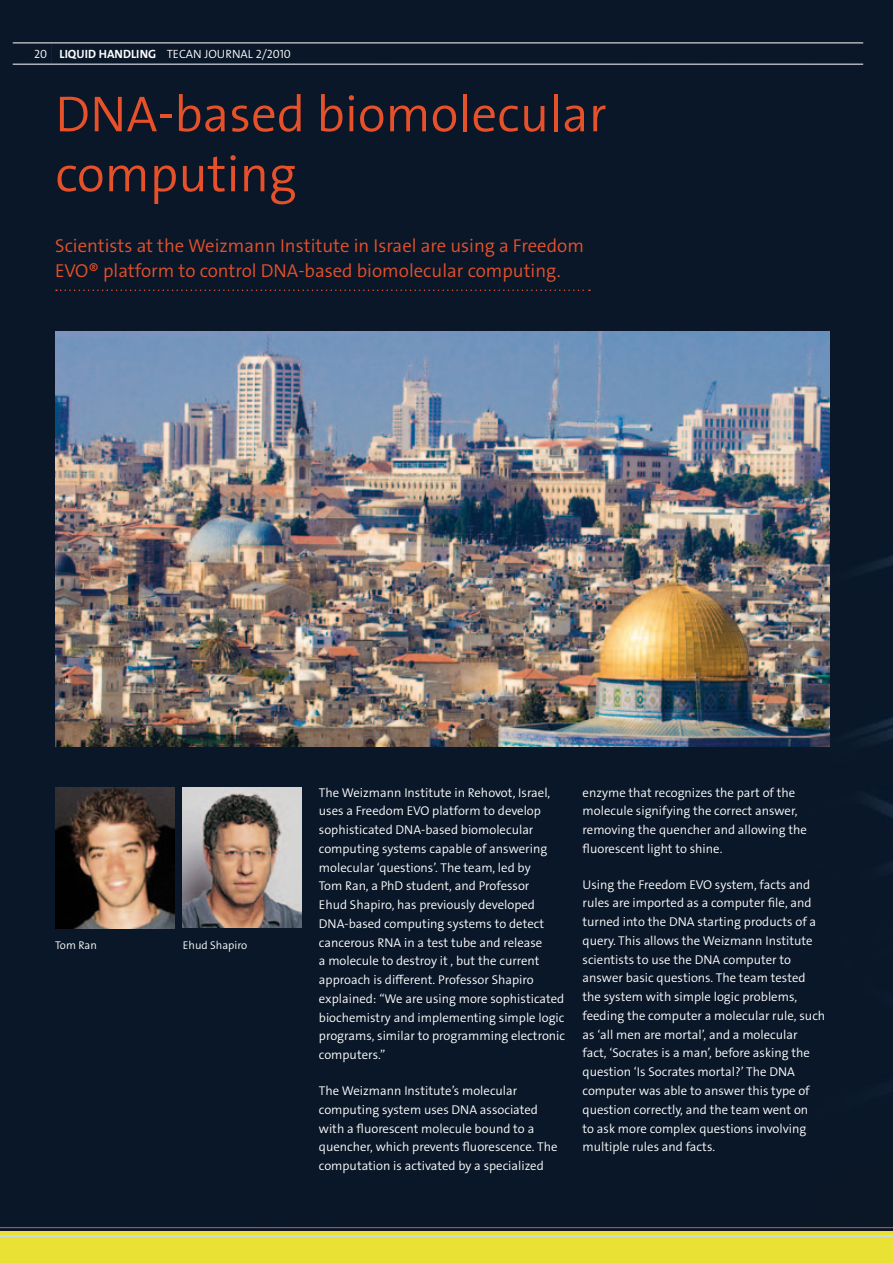
<style>
.page{position:relative;width:893px;height:1263px;background:#fff}
.page>*{position:absolute;margin:0;border:0;box-sizing:border-box;transform-origin:0 0}
.t1{font:300 51px/60px "The Sans Os F";color:#e7512a}
.t2{font:300 18.75px/24.8px "The Sans Os F";color:#e7512a}
.t3{font:300 12.75px/18.8px "The Sans Os F";color:#fff}
.t4{font:300 12px "The Sans Os F";color:#fff}
.t5{font:700 12px "The Sans Os F";color:#fff}
.t6{font:300 11.25px "The Sans Os F";color:#fff}
.s1{font-weight:300}
.s2{font-weight:700}
</style>
<div class="page">
<div style="left:0;top:0;width:893px;height:1231px;background:#0a1728"></div>
<svg style="left:56px;top:289px;width:534px;height:2px"></svg>
<img style="left:55px;top:332px;width:774px;height:414px">
<img style="left:55px;top:787px;width:119px;height:141px">
<img style="left:183px;top:787px;width:119px;height:140px">
<div style="left:0;top:1231px;width:893px;height:32px;background:#e9e235"></div>
<hr style="left:0;top:1227px;width:893px;height:1px;background:#e7512a">
<hr style="left:0;top:1235px;width:893px;height:1px;background:#c9dbe4">
<svg style="left:51px;top:44px;width:1px;height:20px"></svg>
<hr style="left:13px;top:43px;width:850px;height:1px;background:#fff">
<hr style="left:13px;top:64px;width:850px;height:1px;background:#fff">
<p class="t5" style="left:34px;top:46px;width:38px"><span class="s1">20</span> LIQUID</p>
<p class="t4" style="left:99px;top:46px;width:194px"><span class="s2">HANDLI NG</span> TECAN JOURNAL 2/2010</p>
<h1 class="t1" style="left:55px;top:84px;width:553px">DNA-based biomolecular computing</h1>
<h2 class="t2" style="left:55px;top:233px;width:530px">Scientists at the Weizmann Institute in Israel are using a Freedom<br>EVO® platform to control DNA-based biomolecular computing.</h2>
<p class="t6" style="left:55px;top:938px;width:43px">Tom Ran</p>
<p class="t6" style="left:183px;top:938px;width:66px">Ehud Shapiro</p>
<p class="t3" style="left:319px;top:783px;width:248px">The Weizmann Institute in Rehovot, Israel, uses a Freedom EVO platform to develop sophisticated DNA-based biomolecular computing systems capable of answering molecular ‘questions’. The team, led by<br>Tom Ran, a PhD student, and Professor<br>Ehud Shapiro, has previously developed DNA-based computing systems to detect cancerous RNA in a test tube and release<br>a molecule to destroy it , but the current approach is different. Professor Shapiro explained: “We are using more sophisticated biochemistry and implementing simple logic programs, similar to programming electronic computers.”</p>
<p class="t3" style="left:319px;top:1081px;width:240px">The Weizmann Institute’s molecular computing system uses DNA associated with a fluorescent molecule bound to a quencher, which prevents fluorescence. The computation is activated by a specialized</p>
<p class="t3" style="left:583px;top:783px;width:226px">enzyme that recognizes the part of the molecule signifying the correct answer, removing the quencher and allowing the fluorescent light to shine.</p>
<p class="t3" style="left:583px;top:875px;width:244px">Using the Freedom EVO system, facts and rules are imported as a computer file, and turned into the DNA starting products of a query. This allows the Weizmann Institute scientists to use the DNA computer to answer basic questions. The team tested the system with simple logic problems, feeding the computer a molecular rule, such as ‘all men are mortal’, and a molecular<br>fact, ‘Socrates is a man’, before asking the question ‘Is Socrates mortal?’ The DNA computer was able to answer this type of question correctly, and the team went on<br>to ask more complex questions involving multiple rules and facts.</p>
</div>
